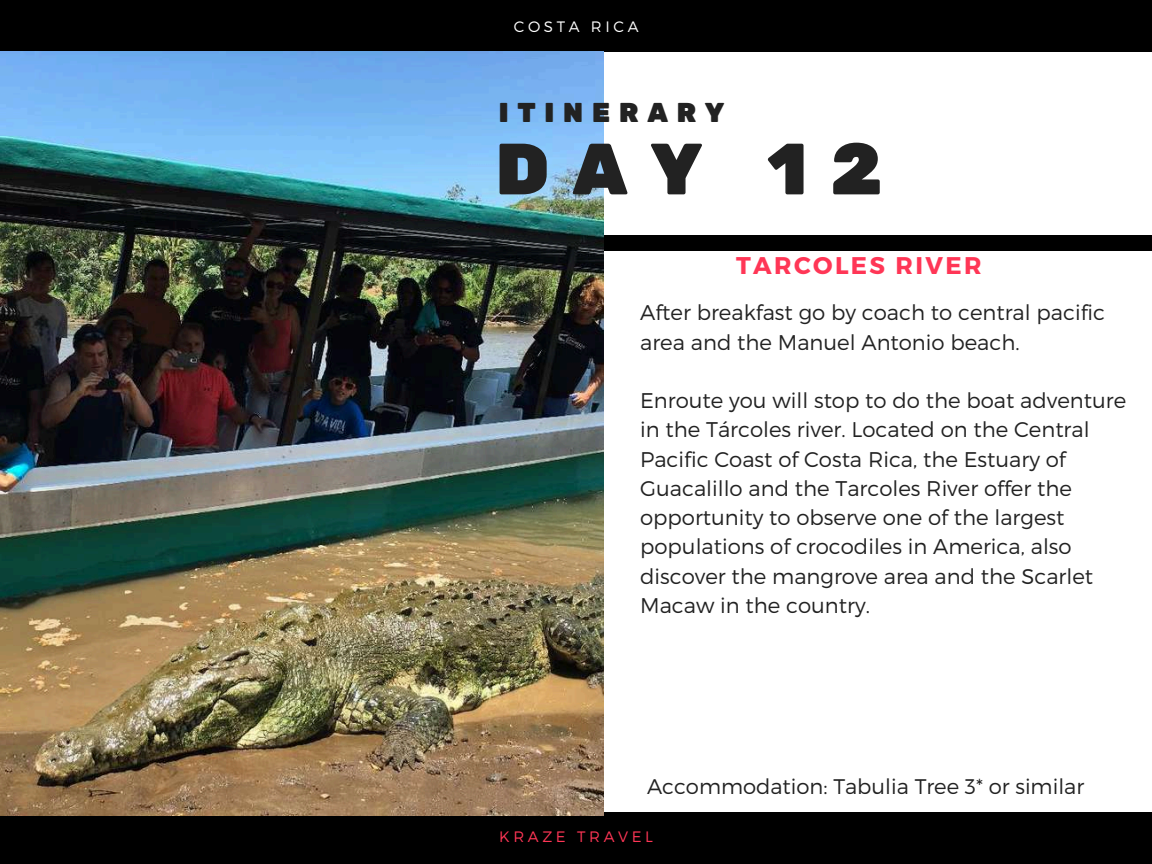
<style>
.page{position:relative;width:1152px;height:864px;background:#fff}
.page>*{position:absolute;margin:0;border:0;box-sizing:border-box;transform-origin:0 0}
.t1{font:72.45px "Rubik One";color:#222}
.t2{font:27.15px "Rubik One";letter-spacing:.3em;color:#222}
.t3{font:700 24.15px "Montserrat";letter-spacing:.1em;color:#ff3656}
.t4{font:300 21.3px/29.2px "Montserrat";color:#222}
.t5{font:300 21.15px "Montserrat";color:#222}
.t6{font:300 15.15px "Montserrat";letter-spacing:.24em;color:#ff3656}
.t7{font:300 15.15px "Montserrat";letter-spacing:.24em;color:#fff}
</style>
<div class="page">
<div style="left:495px;top:235px;width:657px;height:16px;background:#000"></div>
<div style="left:0;top:813px;width:1152px;height:51px;background:#000"></div>
<div style="left:0;top:0;width:1152px;height:52px;background:#000"></div>
<img style="left:0;top:52px;width:603px;height:764px">
<p class="t7" style="left:514px;top:16px;width:126px">COSTA RICA</p>
<p class="t2" style="left:498px;top:97px;width:228px">ITINERARY</p>
<h1 class="t1" style="left:495px;top:127px;width:390px">DAY 12</h1>
<p class="t3" style="left:736px;top:250px;width:247px">TARCOLES RIVER</p>
<p class="t4" style="left:640px;top:297px;width:466px">After breakfast go by coach to central pacific area and the Manuel Antonio beach.</p>
<p class="t4" style="left:640px;top:385px;width:488px">Enroute you will stop to do the boat adventure in the Tárcoles river. Located on the Central Pacific Coast of Costa Rica, the Estuary of Guacalillo and the Tarcoles River offer the opportunity to observe one of the largest populations of crocodiles in America, also discover the mangrove area and the Scarlet Macaw in the country.</p>
<p class="t5" style="left:647px;top:773px;width:439px">Accommodation: Tabulia Tree 3* or similar</p>
<p class="t6" style="left:499px;top:827px;width:155px">KRAZE TRAVEL</p>
</div>
